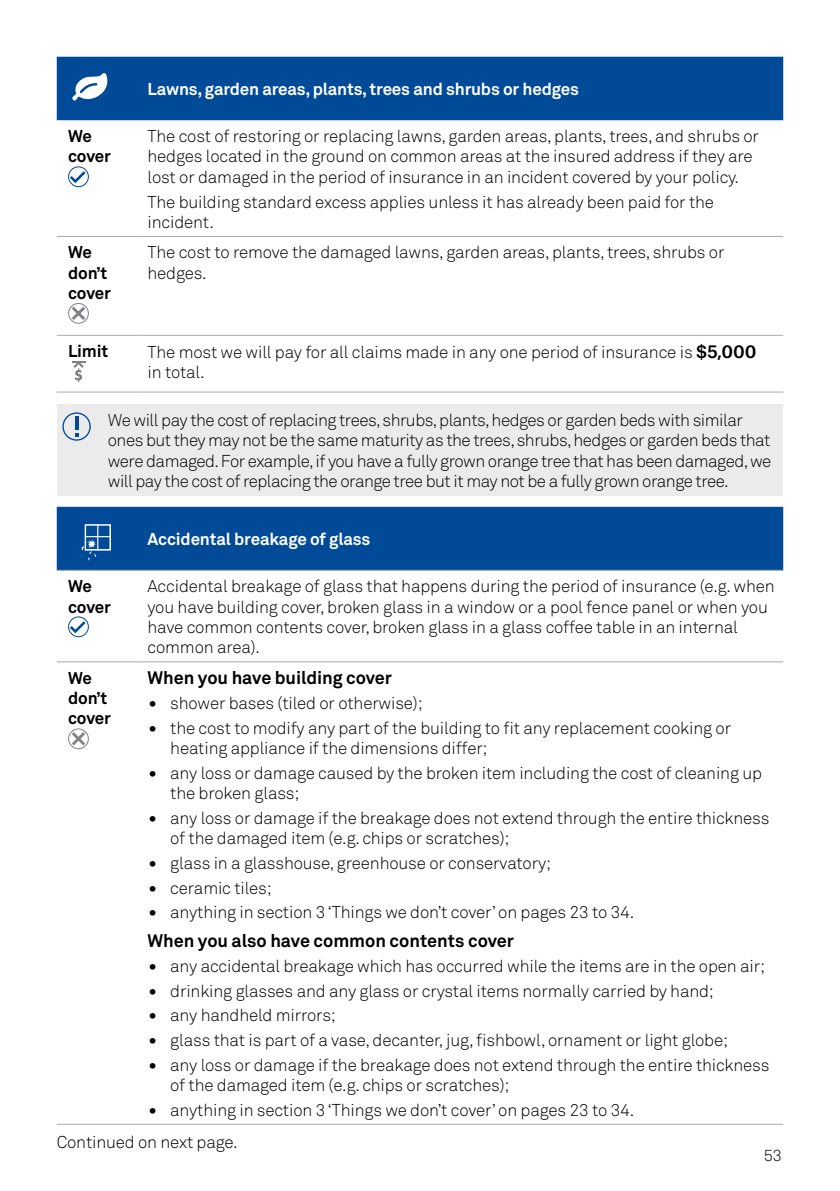
<style>
.page{position:relative;width:840px;height:1191px;background:#fff}
.page>*{position:absolute;margin:0;border:0;box-sizing:border-box;transform-origin:0 0}
.t1{font:700 18px "Akkurat Std";color:#000}
.t2{font:300 17px/20.4px "Akkurat Std";letter-spacing:-.01em;color:#000}
.t3{font:300 17px/20.4px "Akkurat Std";letter-spacing:-.03em;color:#000}
.t4{font:700 17px "Akkurat Std";letter-spacing:-.01em;color:#fff}
.t5{font:700 17px/20.4px "Akkurat Std";letter-spacing:-.01em;color:#000}
.t6{font:300 16px "Akkurat Std";color:#000}
.s1{font-family:"Atlas Grotesk";font-weight:500}
.s2{font-size:24.6px}
</style>
<div class="page">
<div style="left:57px;top:57px;width:725px;height:63px;background:#004a98"></div>
<hr style="left:57px;top:236px;width:79px;height:1px;background:#a7a9ac">
<hr style="left:136px;top:236px;width:646px;height:1px;background:#a7a9ac">
<hr style="left:57px;top:335px;width:79px;height:1px;background:#a7a9ac">
<hr style="left:136px;top:335px;width:646px;height:1px;background:#a7a9ac">
<hr style="left:57px;top:391px;width:79px;height:1px;background:#a7a9ac">
<hr style="left:136px;top:391px;width:646px;height:1px;background:#a7a9ac">
<svg style="left:72px;top:73px;width:35px;height:28px"></svg>
<svg style="left:69px;top:167px;width:19px;height:20px"></svg>
<svg style="left:70px;top:171px;width:15px;height:12px"></svg>
<div style="left:68px;top:166px;width:21px;height:21px;border:1px solid #004a98;border-radius:50%"></div>
<svg style="left:69px;top:303px;width:19px;height:20px"></svg>
<svg style="left:72px;top:307px;width:13px;height:13px"></svg>
<div style="left:68px;top:303px;width:21px;height:21px;border:1px solid #808285;border-radius:50%"></div>
<svg style="left:72px;top:361px;width:13px;height:21px"></svg>
<div style="left:57px;top:404px;width:39px;height:91px;background:#ebebec"></div>
<div style="left:96px;top:404px;width:686px;height:91px;background:#ebebec"></div>
<svg style="left:75px;top:433px;width:3px;height:4px"></svg>
<hr style="left:75px;top:416px;width:3px;height:14px;background:#004a98">
<div style="left:62px;top:412px;width:29px;height:29px;border:1px solid #004a98;border-radius:50%"></div>
<div style="left:57px;top:507px;width:725px;height:63px;background:#004a98"></div>
<hr style="left:57px;top:661px;width:79px;height:1px;background:#a7a9ac">
<hr style="left:136px;top:661px;width:646px;height:1px;background:#a7a9ac">
<hr style="left:57px;top:570px;width:79px;height:1px;background:#a7a9ac">
<hr style="left:136px;top:570px;width:646px;height:1px;background:#a7a9ac">
<hr style="left:57px;top:1123px;width:79px;height:1px;background:#a7a9ac">
<hr style="left:136px;top:1123px;width:646px;height:1px;background:#a7a9ac">
<div style="left:85px;top:524px;width:26px;height:26px;border:1px solid #fff"></div>
<svg style="left:82px;top:525px;width:28px;height:36px"></svg>
<svg style="left:69px;top:617px;width:19px;height:19px"></svg>
<svg style="left:70px;top:621px;width:15px;height:12px"></svg>
<div style="left:68px;top:616px;width:21px;height:21px;border:1px solid #004a98;border-radius:50%"></div>
<svg style="left:69px;top:729px;width:19px;height:19px"></svg>
<svg style="left:72px;top:732px;width:13px;height:13px"></svg>
<div style="left:68px;top:728px;width:21px;height:21px;border:1px solid #808285;border-radius:50%"></div>
<p class="t4" style="left:147px;top:79px;width:432px">Lawns, garden areas, plants, trees and shrubs or hedges</p>
<p class="t5" style="left:68px;top:126px;width:44px">We cover</p>
<p class="t2" style="left:147px;top:126px;width:612px">The cost of restoring or replacing lawns, garden areas, plants, trees, and shrubs or hedges located in the ground on common areas at the insured address if they are lost or damaged in the period of insurance in an incident covered by your policy.</p>
<p class="t2" style="left:147px;top:191px;width:567px">The building standard excess applies unless it has already been paid for the incident.</p>
<p class="t5" style="left:68px;top:242px;width:44px">We don’t cover</p>
<p class="t2" style="left:147px;top:242px;width:578px">The cost to remove the damaged lawns, garden areas, plants, trees, shrubs or hedges.</p>
<p class="t5" style="left:68px;top:341px;width:42px">Limit</p>
<p class="t2" style="left:147px;top:341px;width:610px">The most we will pay for all claims made in any one period of insurance is <span class="s1">$5,000 </span>in total.</p>
<p class="t3" style="left:108px;top:409px;width:664px">We will pay the cost of replacing trees, shrubs, plants, hedges or garden beds with similar ones but they may not be the same maturity as the trees, shrubs, hedges or garden beds that were damaged. For example, if you have a fully grown orange tree that has been damaged, we will pay the cost of replacing the orange tree but it may not be a fully grown orange tree.</p>
<p class="t4" style="left:147px;top:529px;width:224px">Accidental breakage of glass</p>
<p class="t5" style="left:68px;top:576px;width:44px">We cover</p>
<p class="t2" style="left:147px;top:576px;width:628px">Accidental breakage of glass that happens during the period of insurance (e.g. when you have building cover, broken glass in a window or a pool fence panel or when you have common contents cover, broken glass in a glass coffee table in an internal common area).</p>
<p class="t5" style="left:68px;top:667px;width:44px">We don’t cover</p>
<p class="t1" style="left:147px;top:667px;width:246px">When you have building cover</p>
<p class="t2" style="left:147px;top:693px;width:276px"><span class="s2">•</span> shower bases (tiled or otherwise);</p>
<p class="t2" style="left:170px;top:717px;width:562px;text-indent:-23px"><span class="s2">•</span> the cost to modify any part of the building to fit any replacement cooking or heating appliance if the dimensions differ;</p>
<p class="t2" style="left:170px;top:762px;width:593px;text-indent:-23px"><span class="s2">•</span> any loss or damage caused by the broken item including the cost of cleaning up the broken glass;</p>
<p class="t2" style="left:170px;top:807px;width:600px;text-indent:-23px"><span class="s2">•</span> any loss or damage if the breakage does not extend through the entire thickness of the damaged item (e.g. chips or scratches);</p>
<p class="t2" style="left:147px;top:853px;width:404px"><span class="s2">•</span> glass in a glasshouse, greenhouse or conservatory;</p>
<p class="t2" style="left:147px;top:877px;width:125px"><span class="s2">•</span> ceramic tiles;</p>
<p class="t2" style="left:147px;top:902px;width:488px"><span class="s2">•</span> anything in section 3 ‘Things we don’t cover’ on pages 23 to 34.</p>
<p class="t1" style="left:147px;top:930px;width:368px">When you also have common contents cover</p>
<p class="t2" style="left:147px;top:956px;width:618px"><span class="s2">•</span> any accidental breakage which has occurred while the items are in the open air;</p>
<p class="t2" style="left:147px;top:980px;width:567px"><span class="s2">•</span> drinking glasses and any glass or crystal items normally carried by hand;</p>
<p class="t2" style="left:147px;top:1005px;width:190px"><span class="s2">•</span> any handheld mirrors;</p>
<p class="t2" style="left:147px;top:1030px;width:581px"><span class="s2">•</span> glass that is part of a vase, decanter, jug, fishbowl, ornament or light globe;</p>
<p class="t2" style="left:170px;top:1054px;width:600px;text-indent:-23px"><span class="s2">•</span> any loss or damage if the breakage does not extend through the entire thickness of the damaged item (e.g. chips or scratches);</p>
<p class="t2" style="left:57px;top:1094px;width:578px;line-height:31.8px;text-indent:91px"><span class="s2">•</span> anything in section 3 ‘Things we don’t cover’ on pages 23 to 34.<br>Continued on next page.</p>
<p class="t6" style="left:763px;top:1146px;width:20px">53</p>
</div>
